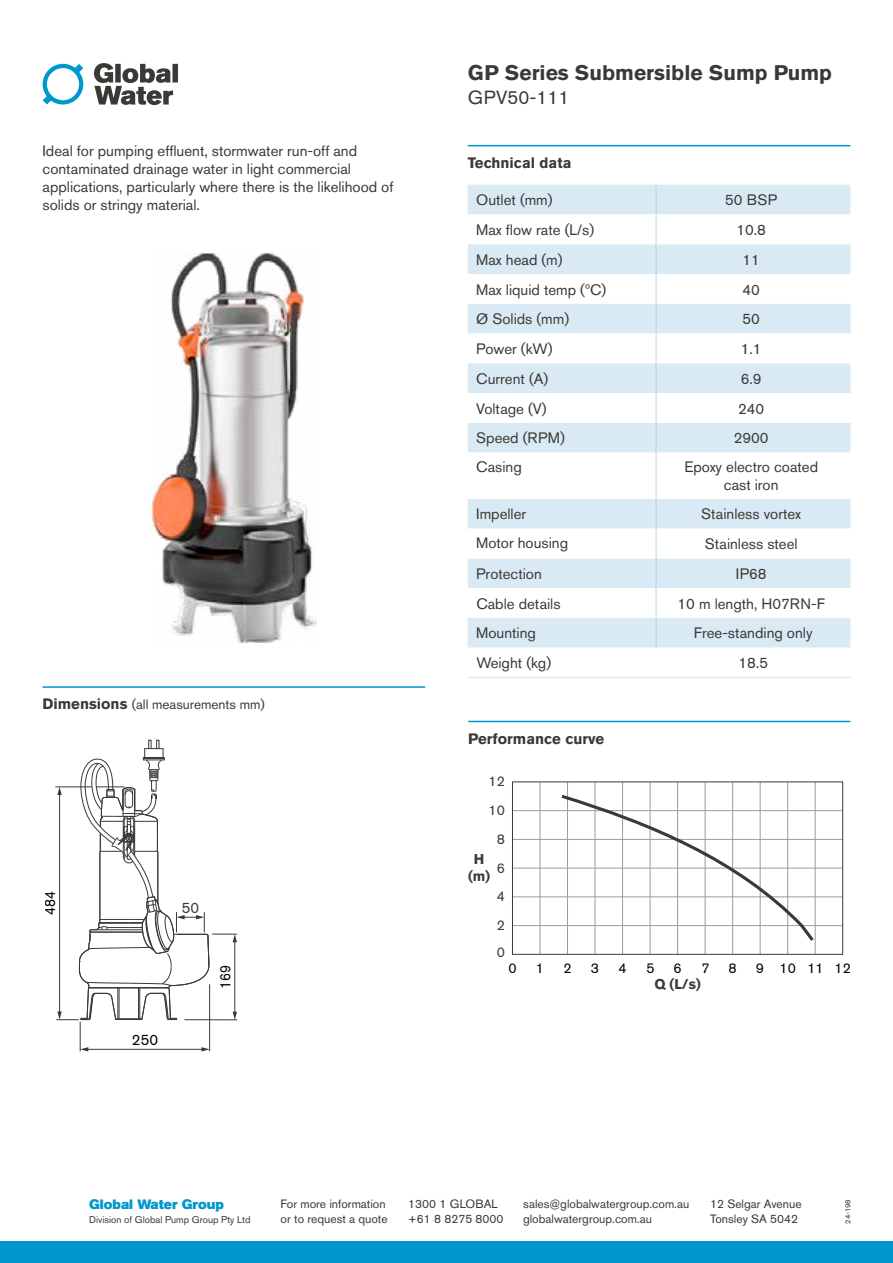
<style>
.page{position:relative;width:893px;height:1263px;background:#fff}
.page>*{position:absolute;margin:0;border:0;box-sizing:border-box;transform-origin:0 0}
.t1{font:700 21px "Akzidenz Grotesk BQ";color:#3b3936}
.t2{font:18.9px "Akzidenz Grotesk BQ";color:#3b3936}
.t3{font:15px/18px "Akzidenz Grotesk BQ";color:#3b3936}
.t4{font:700 15px "Akzidenz Grotesk BQ";color:#3b3936}
.t5{font:15px "Akzidenz Grotesk BQ";color:#000;scale:.91 1}
.t6{font:15px "Akzidenz Grotesk BQ";color:#000}
.t7{font:14.1px "Akzidenz Grotesk BQ";color:#000}
.t8{font:700 14.1px/17px "Akzidenz Grotesk BQ";color:#3b3936;text-align:center}
.t9{font:14.1px "Akzidenz Grotesk BQ";color:#3b3936}
.t10{font:13.5px "Akzidenz Grotesk BQ";color:#3b3936}
.t11{font:13.5px "Akzidenz Grotesk BQ Super";color:#0097ce}
.t12{font:12px/15px "Akzidenz Grotesk BQ";color:#3b3936}
.t13{font:9.75px "Akzidenz Grotesk BQ";color:#3b3936}
.t14{font:7.5px "Akzidenz Grotesk BQ";color:#3b3936}
.s1{font-weight:700;font-size:15px}
</style>
<div class="page">
<svg style="left:43px;top:64px;width:40px;height:40px"></svg>
<svg style="left:94px;top:63px;width:84px;height:42px"></svg>
<div style="left:0;top:1242px;width:893px;height:21px;background:#0097ce"></div>
<hr style="left:468px;top:721px;width:382px;height:1px;background:#0097ce">
<hr style="left:512px;top:925px;width:331px;height:1px;background:#9a9b9b">
<hr style="left:512px;top:896px;width:331px;height:1px;background:#9a9b9b">
<hr style="left:512px;top:868px;width:331px;height:1px;background:#9a9b9b">
<hr style="left:512px;top:839px;width:331px;height:1px;background:#9a9b9b">
<hr style="left:512px;top:810px;width:331px;height:1px;background:#9a9b9b">
<hr style="left:815px;top:782px;width:1px;height:172px;background:#9a9b9b">
<hr style="left:787px;top:782px;width:1px;height:172px;background:#9a9b9b">
<hr style="left:760px;top:782px;width:1px;height:172px;background:#9a9b9b">
<hr style="left:732px;top:782px;width:1px;height:172px;background:#9a9b9b">
<hr style="left:705px;top:782px;width:1px;height:172px;background:#9a9b9b">
<hr style="left:677px;top:782px;width:1px;height:172px;background:#9a9b9b">
<hr style="left:650px;top:782px;width:1px;height:172px;background:#9a9b9b">
<hr style="left:622px;top:782px;width:1px;height:172px;background:#9a9b9b">
<hr style="left:595px;top:782px;width:1px;height:172px;background:#9a9b9b">
<hr style="left:567px;top:782px;width:1px;height:172px;background:#9a9b9b">
<hr style="left:540px;top:782px;width:1px;height:172px;background:#9a9b9b">
<div style="left:512px;top:781px;width:331px;height:174px;border:1px solid #3b3936"></div>
<svg style="left:558px;top:792px;width:258px;height:151px"></svg>
<hr style="left:468px;top:145px;width:382px;height:1px;background:#0097ce">
<div style="left:468px;top:185px;width:382px;height:29px;background:#daeaf4"></div>
<svg style="left:468px;top:214px;width:382px;height:463px"></svg>
<hr style="left:468px;top:677px;width:188px;height:1px;background:#daeaf4">
<svg style="left:656px;top:185px;width:1px;height:29px"></svg>
<hr style="left:656px;top:214px;width:1px;height:30px;background:#b5d7ea">
<hr style="left:656px;top:244px;width:1px;height:30px;background:#b5d7ea">
<hr style="left:656px;top:274px;width:1px;height:30px;background:#b5d7ea">
<svg style="left:656px;top:304px;width:1px;height:29px"></svg>
<hr style="left:656px;top:333px;width:1px;height:30px;background:#b5d7ea">
<hr style="left:656px;top:363px;width:1px;height:30px;background:#b5d7ea">
<hr style="left:656px;top:393px;width:1px;height:30px;background:#b5d7ea">
<hr style="left:656px;top:423px;width:1px;height:30px;background:#b5d7ea">
<hr style="left:656px;top:453px;width:1px;height:46px;background:#b5d7ea">
<hr style="left:656px;top:499px;width:1px;height:30px;background:#b5d7ea">
<svg style="left:656px;top:529px;width:1px;height:29px"></svg>
<hr style="left:656px;top:558px;width:1px;height:30px;background:#b5d7ea">
<hr style="left:656px;top:588px;width:1px;height:30px;background:#b5d7ea">
<hr style="left:656px;top:618px;width:1px;height:30px;background:#b5d7ea">
<hr style="left:656px;top:677px;width:195px;height:1px;background:#daeaf4">
<hr style="left:43px;top:686px;width:382px;height:2px;background:#0097ce">
<hr style="left:55px;top:786px;width:70px;height:1px;background:#3b3936">
<svg style="left:56px;top:740px;width:181px;height:311px"></svg>
<img style="left:151px;top:253px;width:166px;height:390px">
<p class="t3" style="left:43px;top:142px;width:352px">Ideal for pumping effluent, stormwater run-off and contaminated drainage water in light commercial applications, particularly where there is the likelihood of solids or stringy material.</p>
<p class="t10" style="left:43px;top:696px;width:224px"><span class="s1">Dimensions</span> (all measurements mm)</p>
<p class="t5" style="left:41px;top:915px;width:28px;rotate:-90deg">484</p>
<p class="t3" style="left:182px;top:899px;width:19px">50</p>
<p class="t6" style="left:132px;top:1031px;width:28px">250</p>
<p class="t5" style="left:216px;top:989px;width:28px;rotate:-90deg">169</p>
<h1 class="t1" style="left:468px;top:60px;width:366px">GP Series Submersible Sump Pump</h1>
<p class="t2" style="left:468px;top:86px;width:103px">GPV50-111</p>
<p class="t4" style="left:468px;top:154px;width:105px">Technical data</p>
<p class="t3" style="left:476px;top:191px;width:78px">Outlet (mm)</p>
<p class="t3" style="left:725px;top:191px;width:54px">50 BSP</p>
<p class="t3" style="left:476px;top:221px;width:119px">Max flow rate (L/s)</p>
<p class="t3" style="left:736px;top:221px;width:31px">10.8</p>
<p class="t3" style="left:476px;top:250px;width:88px">Max head (m)</p>
<p class="t3" style="left:742px;top:250px;width:19px">11</p>
<p class="t3" style="left:476px;top:280px;width:132px">Max liquid temp (ºC)</p>
<p class="t3" style="left:742px;top:280px;width:19px">40</p>
<p class="t3" style="left:476px;top:310px;width:94px">Ø Solids (mm)</p>
<p class="t3" style="left:742px;top:310px;width:19px">50</p>
<p class="t3" style="left:476px;top:340px;width:78px">Power (kW)</p>
<p class="t3" style="left:741px;top:340px;width:22px">1.1</p>
<p class="t3" style="left:476px;top:369px;width:73px">Current (A)</p>
<p class="t3" style="left:741px;top:369px;width:22px">6.9</p>
<p class="t3" style="left:476px;top:399px;width:72px">Voltage (V)</p>
<p class="t3" style="left:738px;top:399px;width:28px">240</p>
<p class="t3" style="left:476px;top:429px;width:90px">Speed (RPM)</p>
<p class="t3" style="left:734px;top:429px;width:36px">2900</p>
<p class="t3" style="left:476px;top:458px;width:47px">Casing</p>
<p class="t3" style="left:684px;top:458px;width:135px;text-align:center">Epoxy electro coated cast iron</p>
<p class="t3" style="left:476px;top:504px;width:51px">Impeller</p>
<p class="t3" style="left:701px;top:505px;width:102px">Stainless vortex</p>
<p class="t3" style="left:476px;top:534px;width:93px">Motor housing</p>
<p class="t3" style="left:705px;top:535px;width:94px">Stainless steel</p>
<p class="t3" style="left:476px;top:564px;width:67px">Protection</p>
<p class="t3" style="left:736px;top:564px;width:32px">IP68</p>
<p class="t3" style="left:476px;top:594px;width:86px">Cable details</p>
<p class="t3" style="left:677px;top:594px;width:149px">10 m length, H07RN-F</p>
<p class="t3" style="left:476px;top:624px;width:61px">Mounting</p>
<p class="t3" style="left:694px;top:624px;width:120px">Free-standing only</p>
<p class="t3" style="left:476px;top:654px;width:76px">Weight (kg)</p>
<p class="t3" style="left:738px;top:654px;width:31px">18.5</p>
<p class="t4" style="left:468px;top:730px;width:138px">Performance curve</p>
<p class="t9" style="left:488px;top:773px;width:18px">12</p>
<p class="t9" style="left:488px;top:802px;width:18px">10</p>
<p class="t9" style="left:497px;top:830px;width:10px">8</p>
<p class="t8" style="left:468px;top:851px;width:24px">H (m)</p>
<p class="t9" style="left:497px;top:859px;width:10px">6</p>
<p class="t9" style="left:497px;top:888px;width:10px">4</p>
<p class="t9" style="left:497px;top:917px;width:10px">2</p>
<p class="t9" style="left:497px;top:944px;width:10px">0</p>
<p class="t7" style="left:508px;top:960px;width:10px">0</p>
<p class="t7" style="left:536px;top:960px;width:10px">1</p>
<p class="t7" style="left:563px;top:960px;width:10px">2</p>
<p class="t7" style="left:591px;top:960px;width:10px">3</p>
<p class="t7" style="left:618px;top:960px;width:10px">4</p>
<p class="t7" style="left:646px;top:960px;width:10px">5</p>
<p class="t7" style="left:673px;top:960px;width:10px">6</p>
<p class="t7" style="left:701px;top:960px;width:10px">7</p>
<p class="t7" style="left:728px;top:960px;width:10px">8</p>
<p class="t7" style="left:756px;top:960px;width:97px">9 10 11 12</p>
<p class="t8" style="left:654px;top:975px;width:48px">Q (L/s)</p>
<p class="t11" style="left:89px;top:1197px;width:136px">Global Water Group</p>
<p class="t13" style="left:89px;top:1214px;width:163px">Division of Global Pump Group Pty Ltd</p>
<p class="t12" style="left:281px;top:1196px;width:109px">For more information or to request a quote</p>
<p class="t12" style="left:408px;top:1196px;width:97px">1300 1 GLOBAL +61 8 8275 8000</p>
<p class="t12" style="left:523px;top:1196px;width:168px">sales@globalwatergroup.com.au globalwatergroup.com.au</p>
<p class="t12" style="left:710px;top:1196px;width:93px">12 Selgar Avenue<br>Tonsley SA 5042</p>
<p class="t14" style="left:843px;top:1224px;width:26px;rotate:-90deg">24-198</p>
</div>
